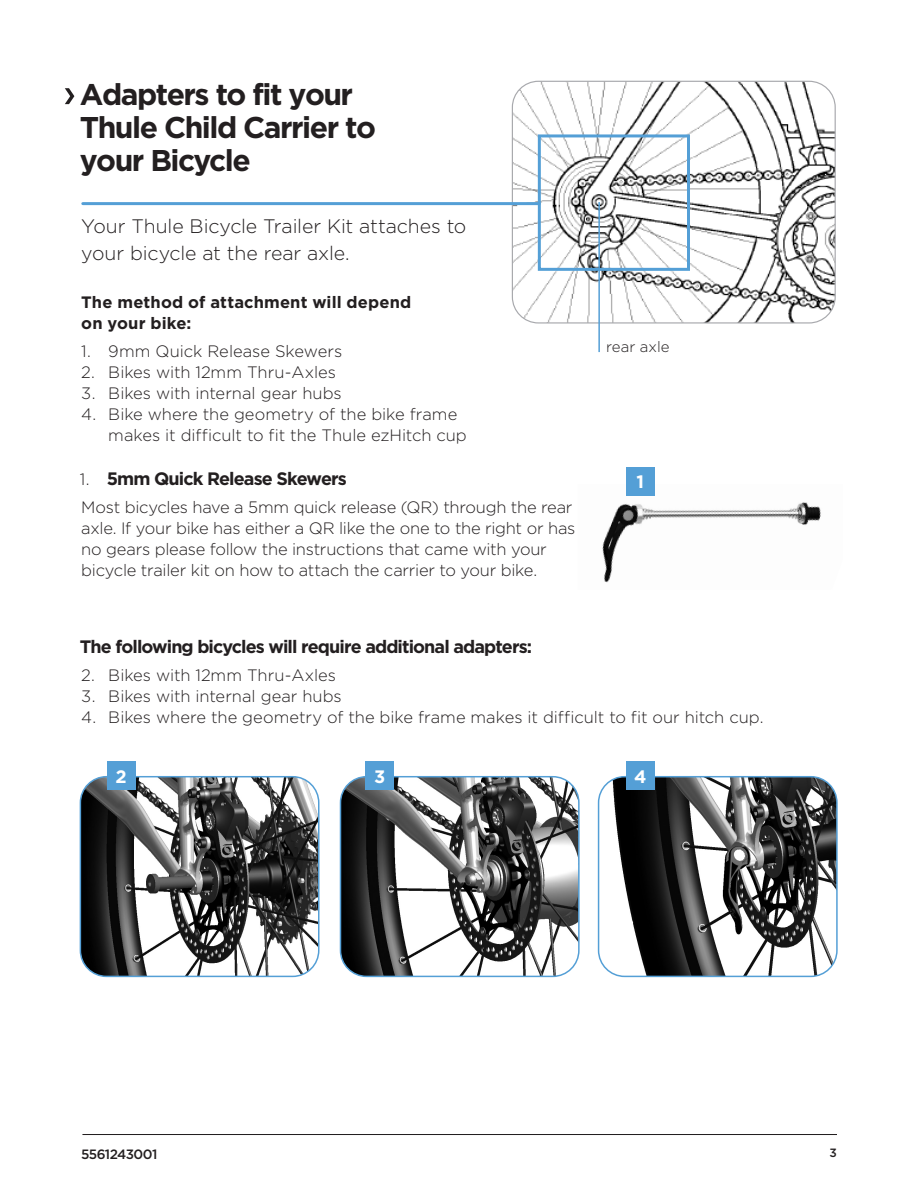
<style>
.page{position:relative;width:918px;height:1188px;background:#fff}
.page>*{position:absolute;margin:0;border:0;box-sizing:border-box;transform-origin:0 0}
.t1{font:700 30px/33px "Thule";letter-spacing:-.05em;color:#231f20}
.Subheading{font:300 19.5px/27px "Gotham";letter-spacing:-.005em;color:#231f20}
.t2{font:700 18px "Thule";letter-spacing:-.05em;color:#231f20}
.t3{font:700 18px "Gotham";color:#fff}
.Subheading-2{font:300 16.5px/21px "Gotham";letter-spacing:-.01em;color:#231f20}
.Subheading-3{font:700 16.5px/21px "Gotham";letter-spacing:.005em;color:#231f20}
.Subheading-4{font:300 15px "Gotham";letter-spacing:.005em;color:#231f20}
.t4{font:500 13.5px "Thule";letter-spacing:-.04em;color:#231f20}
.t5{font:500 12px "Thule";color:#231f20}
.s1{font-family:"Gotham";font-weight:300;font-size:16.5px}
</style>
<div class="page">
<hr style="left:82px;top:1134px;width:755px;height:1px;background:#231f20">
<img style="left:602px;top:502px;width:219px;height:81px">
<svg style="left:65px;top:88px;width:9px;height:16px"></svg>
<img style="left:512px;top:81px;width:322px;height:241px">
<div style="left:512px;top:81px;width:324px;height:243px;border:1px solid #a8a9ad;border-radius:26px"></div>
<img style="left:80px;top:777px;width:239px;height:199px">
<div style="left:80px;top:776px;width:239px;height:201px;border:2px solid #549fd6;border-radius:26px"></div>
<img style="left:340px;top:778px;width:237px;height:198px">
<div style="left:340px;top:776px;width:240px;height:201px;border:2px solid #549fd6;border-radius:26px"></div>
<img style="left:599px;top:778px;width:236px;height:198px">
<div style="left:598px;top:776px;width:240px;height:201px;border:2px solid #549fd6;border-radius:26px"></div>
<hr style="left:83px;top:202px;width:456px;height:3px;background:#549fd6">
<div style="left:538px;top:134px;width:152px;height:137px;border:3px solid #549fd6"></div>
<hr style="left:598px;top:202px;width:2px;height:150px;background:#549fd6">
<div style="left:107px;top:761px;width:29px;height:29px;background:#549fd6"></div>
<div style="left:365px;top:761px;width:29px;height:29px;background:#549fd6"></div>
<div style="left:626px;top:761px;width:29px;height:29px;background:#549fd6"></div>
<div style="left:626px;top:467px;width:29px;height:29px;background:#549fd6"></div>
<p class="t1" style="left:80px;top:79px;width:298px">Adapters to fit your<br>Thule Child Carrier to your Bicycle</p>
<p class="Subheading" style="left:81px;top:212px;width:387px">Your Thule Bicycle Trailer Kit attaches to your bicycle at the rear axle.</p>
<p class="Subheading-3" style="left:81px;top:291px;width:331px">The method of attachment will depend on your bike:</p>
<p class="Subheading-2" style="left:81px;top:340px;width:262px">1. 9mm Quick Release Skewers</p>
<p class="Subheading-2" style="left:81px;top:361px;width:256px">2. Bikes with 12mm Thru-Axles</p>
<p class="Subheading-2" style="left:81px;top:382px;width:262px">3. Bikes with internal gear hubs</p>
<p class="Subheading-2" style="left:108px;top:403px;width:360px;text-indent:-27px">4. Bike where the geometry of the bike frame makes it difficult to fit the Thule ezHitch cup</p>
<p class="t2" style="left:80px;top:468px;width:269px"><span class="s1">1.</span> 5mm Quick Release Skewers</p>
<p class="Subheading-2" style="left:81px;top:497px;width:496px">Most bicycles have a 5mm quick release (QR) through the rear axle. If your bike has either a QR like the one to the right or has no gears please follow the instructions that came with your bicycle trailer kit on how to attach the carrier to your bike.</p>
<p class="t2" style="left:80px;top:636px;width:454px">The following bicycles will require additional adapters:</p>
<p class="Subheading-4" style="left:606px;top:338px;width:65px">rear axle</p>
<p class="t3" style="left:636px;top:471px;width:9px">1</p>
<p class="Subheading-2" style="left:81px;top:664px;width:256px">2. Bikes with 12mm Thru-Axles</p>
<p class="Subheading-2" style="left:81px;top:685px;width:262px">3. Bikes with internal gear hubs</p>
<p class="Subheading-2" style="left:81px;top:706px;width:684px">4. Bikes where the geometry of the bike frame makes it difficult to fit our hitch cup.</p>
<p class="t3" style="left:115px;top:766px;width:13px">2</p>
<p class="t3" style="left:374px;top:766px;width:13px">3</p>
<p class="t3" style="left:634px;top:766px;width:14px">4</p>
<p class="t4" style="left:81px;top:1145px;width:78px">5561243001</p>
<p class="t5" style="left:830px;top:1145px;width:9px">3</p>
</div>
